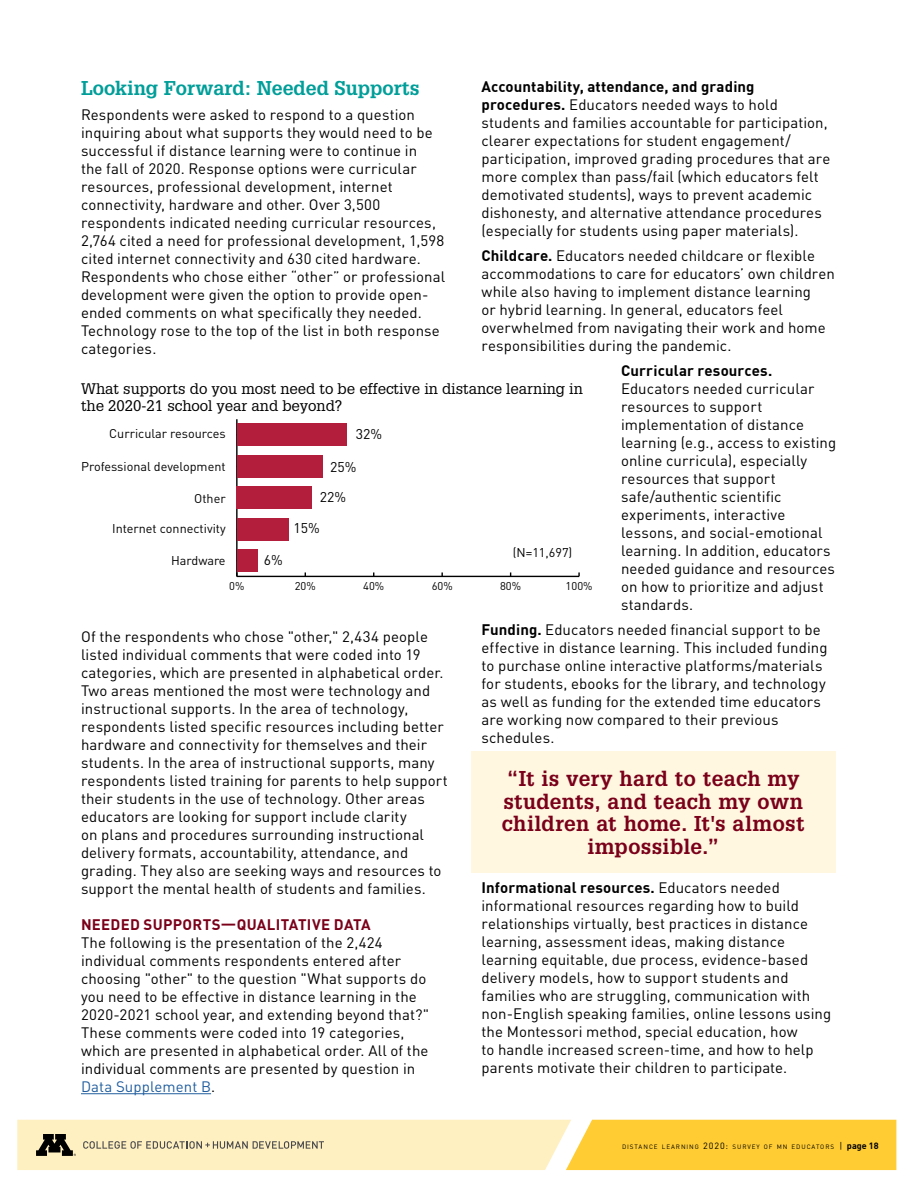
<style>
.page{position:relative;width:918px;height:1188px;background:#fff}
.page>*{position:absolute;margin:0;border:0;box-sizing:border-box;transform-origin:0 0}
.t1{font:700 21px/22.5px "Glypha LT Std";letter-spacing:.015em;color:#7a001a;text-align:center}
.t2{font:700 19.5px "Glypha LT Std";color:#009e99}
.t3{font:15.45px "Glypha LT Std";color:#000}
.t4{font:15px/18px "DINOT";letter-spacing:.005em;color:#000}
.t5{font:15px/16.5px "Glypha LT Std";color:#000}
.t6{font:700 15px "DINOT";letter-spacing:.02em;color:#7a001a}
.t7{font:700 15px "DINOT";letter-spacing:.01em;color:#000}
.t8{font:13.95px/29.5px "DINOT";color:#000}
.t9{font:12.6px "DINOT";color:#000}
.t10{font:11.25px "DINOT";color:#000}
.t11{font:6.3px "DINOT";letter-spacing:.15em;color:#000}
.s1{font-weight:700}
.s2{color:#215e9e}
.s3{font-size:9px}
.s4{font-weight:700;font-size:9px}
</style>
<div class="page">
<svg style="left:17px;top:1120px;width:879px;height:50px;background:#f9de8c"></svg>
<hr style="left:81px;top:1093px;width:130px;height:1px;background:#215e9e">
<hr style="left:237px;top:576px;width:342px;height:1px;background:#000">
<hr style="left:236px;top:419px;width:2px;height:157px;background:#000">
<div style="left:237px;top:424px;width:109px;height:22px;background:#b21e3b"></div>
<div style="left:237px;top:455px;width:85px;height:23px;background:#b21e3b"></div>
<div style="left:237px;top:486px;width:75px;height:23px;background:#b21e3b"></div>
<div style="left:237px;top:518px;width:51px;height:23px;background:#b21e3b"></div>
<div style="left:237px;top:549px;width:20px;height:23px;background:#b21e3b"></div>
<div style="left:471px;top:752px;width:365px;height:121px;background:#fff7e0"></div>
<h2 class="t2" style="left:81px;top:76px;width:340px">Looking Forward: Needed Supports</h2>
<p class="t4" style="left:81px;top:105px;width:366px">Respondents were asked to respond to a question inquiring about what supports they would need to be successful if distance learning were to continue in<br>the fall of 2020. Response options were curricular resources, professional development, internet connectivity, hardware and other. Over 3,500 respondents indicated needing curricular resources, 2,764 cited a need for professional development, 1,598 cited internet connectivity and 630 cited hardware.<br>Respondents who chose either “other” or professional development were given the option to provide open&shy;ended comments on what specifically they needed.<br>Technology rose to the top of the list in both response categories.</p>
<p class="t4" style="left:482px;top:77px;width:350px"><span class="s1">Accountability, attendance, and grading procedures.</span> Educators needed ways to hold students and families accountable for participation, clearer expectations for student engagement/ participation, improved grading procedures that are more complex than pass/fail (which educators felt demotivated students), ways to prevent academic dishonesty, and alternative attendance procedures (especially for students using paper materials).</p>
<p class="t4" style="left:482px;top:246px;width:355px"><span class="s1">Childcare.</span> Educators needed childcare or flexible accommodations to care for educators’ own children while also having to implement distance learning<br>or hybrid learning. In general, educators feel overwhelmed from navigating their work and home responsibilities during the pandemic.</p>
<p class="t7" style="left:621px;top:359px;width:153px">Curricular resources.</p>
<p class="t4" style="left:621px;top:379px;width:217px">Educators needed curricular resources to support implementation of distance learning (e.g., access to existing online curricula), especially resources that support safe/authentic scientific experiments, interactive lessons, and social-emotional learning. In addition, educators needed guidance and resources on how to prioritize and adjust standards.</p>
<p class="t4" style="left:482px;top:620px;width:348px"><span class="s1">Funding.</span> Educators needed financial support to be effective in distance learning. This included funding to purchase online interactive platforms/materials for students, ebooks for the library, and technology as well as funding for the extended time educators are working now compared to their previous schedules.</p>
<p class="t5" style="left:81px;top:380px;width:503px">What supports do you most need to be effective in distance learning in the 2020-21 school year and beyond?</p>
<p class="t3" style="left:74px;top:386px;width:242px">2020-21 school year and beyond?</p>
<p class="t8" style="left:356px;top:419px;width:28px">32%</p>
<p class="t9" style="left:109px;top:425px;width:118px">Curricular resources</p>
<p class="t9" style="left:81px;top:458px;width:146px">Professional development</p>
<p class="t9" style="left:194px;top:490px;width:33px">Other</p>
<p class="t9" style="left:112px;top:520px;width:115px">Internet connectivity</p>
<p class="t8" style="left:293px;top:513px;width:28px">15%</p>
<p class="t8" style="left:320px;top:452px;width:38px;text-indent:10px">25%<br>22%</p>
<p class="t9" style="left:513px;top:543px;width:61px">(N=11,697)</p>
<p class="t9" style="left:171px;top:552px;width:56px">Hardware</p>
<p class="t8" style="left:264px;top:545px;width:20px">6%</p>
<p class="t10" style="left:229px;top:578px;width:17px">0%</p>
<p class="t10" style="left:295px;top:578px;width:23px">20%</p>
<p class="t10" style="left:363px;top:578px;width:23px">40%</p>
<p class="t10" style="left:432px;top:578px;width:23px">60%</p>
<p class="t10" style="left:500px;top:578px;width:23px">80%</p>
<p class="t10" style="left:566px;top:578px;width:28px">100%</p>
<p class="t4" style="left:81px;top:627px;width:368px">Of the respondents who chose "other," 2,434 people listed individual comments that were coded into 19 categories, which are presented in alphabetical order.<br>Two areas mentioned the most were technology and instructional supports. In the area of technology, respondents listed specific resources including better hardware and connectivity for themselves and their students. In the area of instructional supports, many respondents listed training for parents to help support their students in the use of technology. Other areas educators are looking for support include clarity<br>on plans and procedures surrounding instructional delivery formats, accountability, attendance, and grading. They also are seeking ways and resources to support the mental health of students and families.</p>
<p class="t6" style="left:81px;top:913px;width:291px">NEEDED SUPPORTS—QUALITATIVE DATA</p>
<p class="t4" style="left:81px;top:933px;width:350px">The following is the presentation of the 2,424 individual comments respondents entered after choosing "other" to the question "What supports do you need to be effective in distance learning in the 2020-2021 school year, and extending beyond that?" These comments were coded into 19 categories, which are presented in alphabetical order. All of the individual comments are presented by question in <span class="s2">Data Supplement B</span>.</p>
<h1 class="t1" style="left:502px;top:767px;width:304px">“It is very hard to teach my students, and teach my own children at home. It's almost impossible.”</h1>
<p class="t4" style="left:482px;top:878px;width:351px"><span class="s1">Informational resources.</span> Educators needed informational resources regarding how to build relationships virtually, best practices in distance learning, assessment ideas, making distance learning equitable, due process, evidence-based delivery models, how to support students and families who are struggling, communication with non-English speaking families, online lessons using the Montessori method, special education, how<br>to handle increased screen-time, and how to help parents motivate their children to participate.</p>
<p class="t11" style="left:622px;top:1142px;width:258px">DISTANCE LEARNING <span class="s3">2020:</span> SURVEY OF MN EDUCATORS <span class="s3">|</span> <span class="s4">page 18</span></p>
</div>
